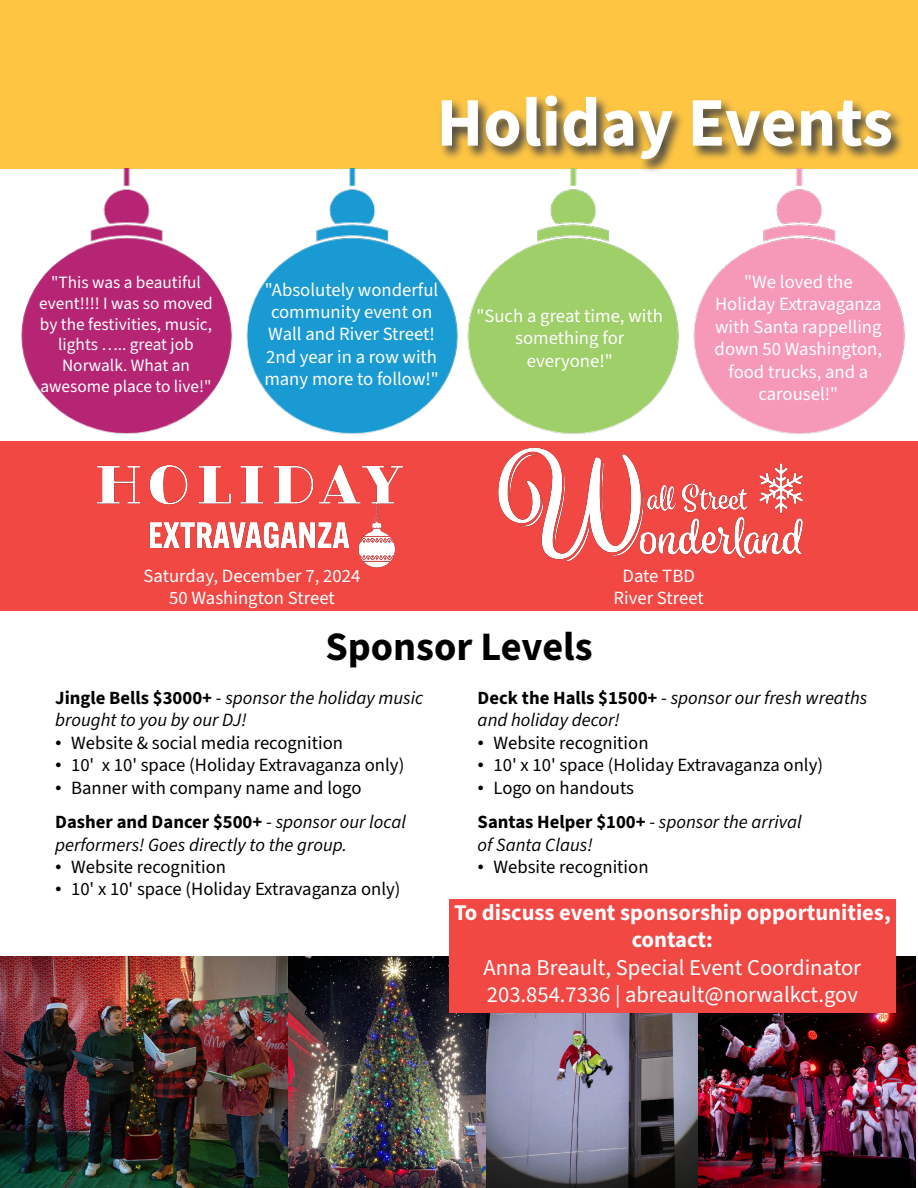
<style>
.page{position:relative;width:918px;height:1188px;background:#fff}
.page>*{position:absolute;margin:0;border:0;box-sizing:border-box;transform-origin:0 0}
.t1{font:700 69.45px "Source Sans 3";color:#fff}
.t2{font:700 40.35px "Source Sans 3";color:#000}
.t3{font:22.65px/27.2px "Source Sans 3";color:#fff}
.t4{font:700 22.65px/27.2px "Source Sans 3";color:#fff;text-align:center}
.t5{font:18.75px/22.5px "Source Sans 3";color:#fff;text-align:center}
.t6{font:18.75px "Source Sans 3";color:#000}
.t7{font:italic 18.75px/22.4px "Source Sans 3";color:#000}
.t8{font:17.25px/20.7px "Source Sans 3";color:#fff;text-align:center}
.s1{font-weight:700;font-style:normal}
.s2{font-style:normal}
.s3{font-family:"Times New Roman"}
</style>
<div class="page">
<div style="left:0;top:0;width:918px;height:168px;background:#fec543"></div>
<img style="left:0;top:957px;width:915px;height:231px">
<div style="left:0;top:441px;width:918px;height:169px;background:#f14844"></div>
<img style="left:97px;top:464px;width:307px;height:104px">
<img style="left:498px;top:464px;width:305px;height:96px">
<img style="left:0;top:168px;width:226px;height:266px">
<img style="left:226px;top:168px;width:220px;height:266px">
<img style="left:446px;top:199px;width:226px;height:265px">
<img style="left:672px;top:199px;width:233px;height:265px">
<img style="left:357px;top:97px;width:561px;height:102px">
<div style="left:449px;top:899px;width:446px;height:114px;background:#f14844"></div>
<h1 class="t1" style="left:436px;top:77px;width:458px">Holiday Events</h1>
<p class="t8" style="left:39px;top:272px;width:175px">"This was a beautiful event!!!! I was so moved by the festivities, music, lights ….. great job<br>Norwalk. What an awesome place to live!"</p>
<p class="t5" style="left:715px;top:271px;width:169px">"We loved the<br>Holiday Extravaganza with Santa rappelling down 50 Washington, food trucks, and a carousel!"</p>
<p class="t5" style="left:264px;top:278px;width:176px">"Absolutely wonderful community event on<br>Wall and River Street!<br>2nd year in a row with many more to follow!"</p>
<p class="t5" style="left:477px;top:304px;width:188px">"Such a great time, with something for everyone!"</p>
<p class="t5" style="left:144px;top:564px;width:218px">Saturday, December 7, 2024<br>50 Washington Street</p>
<p class="t5" style="left:614px;top:564px;width:92px">Date TBD<br>River Street</p>
<h2 class="t2" style="left:325px;top:620px;width:269px">Sponsor Levels</h2>
<p class="t7" style="left:55px;top:687px;width:370px"><span class="s1">Jingle Bells $3000+</span> <span class="s2">-</span> sponsor the holiday music brought to you by our DJ!</p>
<p class="t6" style="left:55px;top:731px;width:289px"><span class="s3">•</span> Website &amp; social media recognition</p>
<p class="t6" style="left:55px;top:753px;width:351px"><span class="s3">•</span> 10' x 10' space (Holiday Extravaganza only)</p>
<p class="t6" style="left:55px;top:776px;width:308px"><span class="s3">•</span> Banner with company name and logo</p>
<p class="t7" style="left:55px;top:811px;width:352px"><span class="s1">Dasher and Dancer $500+</span> <span class="s2">-</span> sponsor our local performers! Goes directly to the group.</p>
<p class="t6" style="left:55px;top:855px;width:172px"><span class="s3">•</span> Website recognition</p>
<p class="t6" style="left:55px;top:877px;width:347px"><span class="s3">•</span> 10' x 10' space (Holiday Extravaganza only)</p>
<p class="t7" style="left:478px;top:687px;width:391px"><span class="s1">Deck the Halls $1500+</span> <span class="s2">-</span> sponsor our fresh wreaths and holiday decor!</p>
<p class="t6" style="left:478px;top:731px;width:172px"><span class="s3">•</span> Website recognition</p>
<p class="t6" style="left:478px;top:753px;width:347px"><span class="s3">•</span> 10' x 10' space (Holiday Extravaganza only)</p>
<p class="t6" style="left:478px;top:776px;width:158px"><span class="s3">•</span> Logo on handouts</p>
<p class="t7" style="left:478px;top:811px;width:326px"><span class="s1">Santas Helper $100+</span> <span class="s2">-</span> sponsor the arrival of Santa Claus!</p>
<p class="t6" style="left:478px;top:855px;width:172px"><span class="s3">•</span> Website recognition</p>
<p class="t4" style="left:454px;top:899px;width:438px">To discuss event sponsorship opportunities, contact:</p>
<p class="t3" style="left:484px;top:953px;width:379px">Anna Breault, Special Event Coordinator<br>203.854.7336 | abreault@norwalkct.gov</p>
</div>
